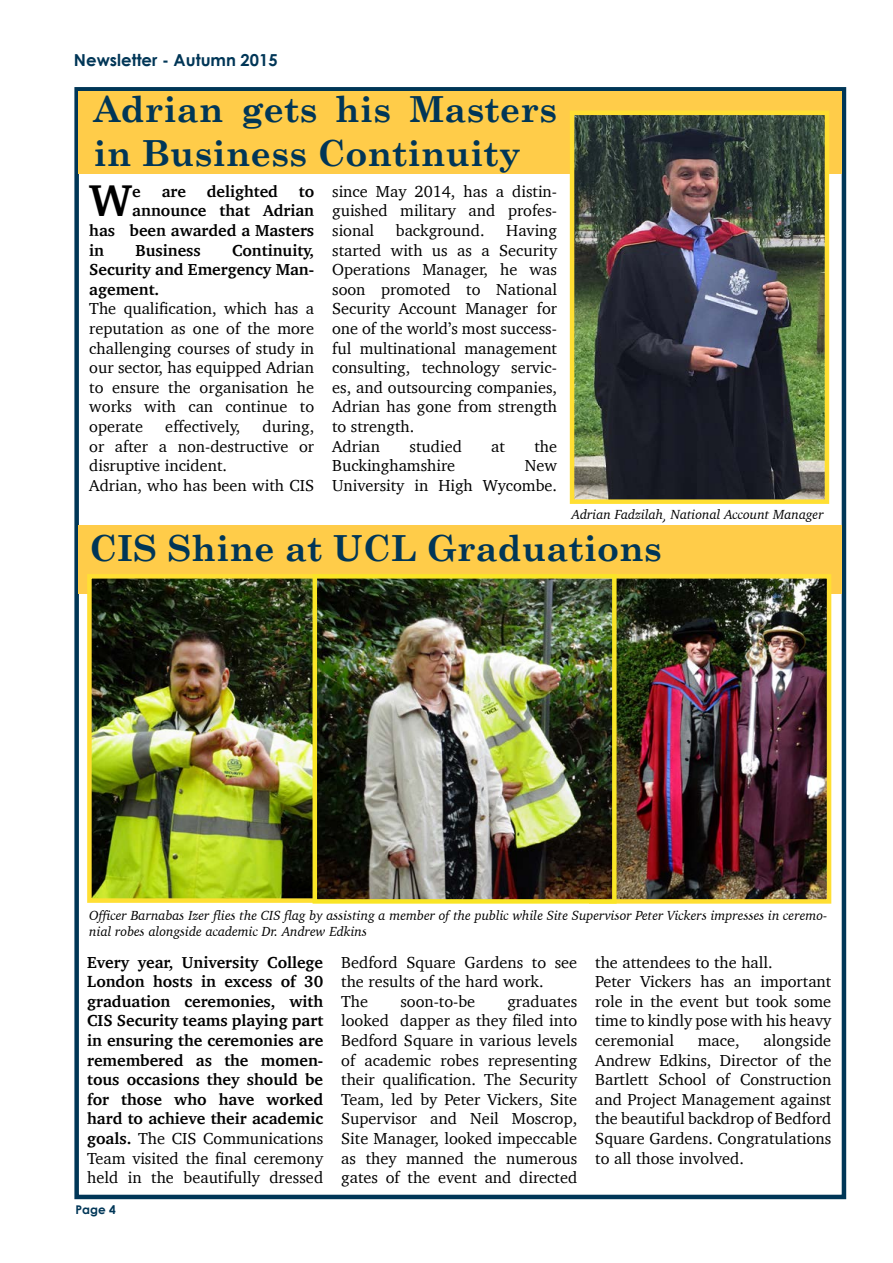
<style>
.page{position:relative;width:893px;height:1263px;background:#fff}
.page>*{position:absolute;margin:0;border:0;box-sizing:border-box;transform-origin:0 0}
.t1{font:700 45.6px "Charter";color:#000}
.t2{font:700 36px/43.2px "Century Schoolbook";color:#003657}
.t3{font:700 16.5px "Century Gothic";color:#003657}
.t4{font:16.35px/19.6px "Charter";color:#000}
.t5{font:700 16.35px/19.6px "Charter";color:#000;text-align:justify}
.t6{font:italic 13.5px/16.2px "Charter";color:#000}
.t7{font:700 12px "Century Gothic";color:#003657}
.s1{font-weight:400}
</style>
<div class="page">
<div style="left:74px;top:87px;width:772px;height:1112px;background:#fff;border:4px solid #003657"></div>
<div style="left:79px;top:91px;width:763px;height:83px;background:#ffcc49"></div>
<img style="left:575px;top:116px;width:249px;height:383px">
<div style="left:570px;top:111px;width:259px;height:393px;border:4px solid #ffdf33"></div>
<div style="left:79px;top:525px;width:763px;height:68px;background:#ffcc49"></div>
<img style="left:92px;top:579px;width:221px;height:319px">
<div style="left:87px;top:574px;width:234px;height:329px;border:4px solid #ffdf33"></div>
<img style="left:617px;top:579px;width:209px;height:320px">
<div style="left:589px;top:574px;width:242px;height:330px;border:4px solid #ffdf33"></div>
<img style="left:318px;top:579px;width:294px;height:320px">
<div style="left:313px;top:574px;width:304px;height:330px;border:4px solid #f9e526"></div>
<p class="t3" style="left:74px;top:49px;width:205px">Newsletter - Autumn 2015</p>
<h2 class="t2" style="left:94px;top:87px;width:465px">Adrian gets his Masters in Business Continuity</h2>
<h1 class="t1" style="left:89px;top:161px;width:45px">W</h1>
<p class="t5" style="left:132px;top:181px;width:10px">e</p>
<p class="t5" style="left:162px;top:181px;width:26px">are</p>
<p class="t5" style="left:207px;top:181px;width:73px">delighted</p>
<p class="t5" style="left:299px;top:181px;width:17px">to</p>
<p class="t5" style="left:132px;top:201px;width:183px">announce that Adrian</p>
<p class="t5" style="left:89px;top:220px;width:226px">has been awarded a Masters</p>
<p class="t5" style="left:89px;top:240px;width:16px">in</p>
<p class="t5" style="left:135px;top:240px;width:67px">Business</p>
<p class="t5" style="left:89px;top:240px;width:226px;text-indent:143px">Continuity, Security and Emergency Man&shy;agement.</p>
<p class="t4" style="left:89px;top:299px;width:226px;text-align:justify">The qualification, which has a reputation as one of the more challenging courses of study in our sector, has equipped Adrian to ensure the organisation he works with can continue to operate</p>
<p class="t4" style="left:165px;top:416px;width:76px">effectively,</p>
<p class="t4" style="left:89px;top:416px;width:226px;text-indent:173px">during, or after a non-destructive or disruptive incident.<br>Adrian, who has been with CIS</p>
<p class="t4" style="left:332px;top:181px;width:226px;text-align:justify">since May 2014, has a distin&shy;guished military and profes&shy;sional</p>
<p class="t4" style="left:396px;top:220px;width:90px">background.</p>
<p class="t4" style="left:332px;top:220px;width:226px;text-indent:174px">Having started with us as a Security<br>Operations Manager, he was soon promoted to National<br>Security Account Manager for one of the world’s most success&shy;ful multinational management consulting, technology servic&shy;es, and outsourcing companies,<br>Adrian has gone from strength to strength.<br>Adrian</p>
<p class="t4" style="left:410px;top:436px;width:54px">studied</p>
<p class="t4" style="left:491px;top:436px;width:15px">at</p>
<p class="t4" style="left:534px;top:436px;width:24px">the</p>
<p class="t4" style="left:332px;top:456px;width:125px">Buckinghamshire</p>
<p class="t4" style="left:332px;top:456px;width:226px;text-align:right">New<br>University in High Wycombe.</p>
<p class="t6" style="left:572px;top:506px;width:253px">Adrian Fadzilah, National Account Manager</p>
<h2 class="t2" style="left:89px;top:526px;width:574px">CIS Shine at UCL Graduations</h2>
<p class="t6" style="left:89px;top:907px;width:740px">Officer Barnabas Izer flies the CIS flag by assisting a member of the public while Site Supervisor Peter Vickers impresses in ceremo&shy;nial robes alongside academic Dr. Andrew Edkins</p>
<p class="t5" style="left:87px;top:952px;width:238px">Every year, University College London hosts in excess of 30 graduation ceremonies, with CIS Security teams playing part in ensuring the ceremonies are remembered as the momen&shy;tous occasions they should be for those who have worked hard to achieve their academic goals. <span class="s1">The CIS Communications Team visited the final ceremony held in the beautifully dressed</span></p>
<p class="t4" style="left:341px;top:952px;width:238px">Bedford Square Gardens to see the results of the hard work.<br>The</p>
<p class="t4" style="left:341px;top:991px;width:238px;text-align:justify;text-indent:166px">graduates looked dapper as they filed into Bedford Square in various levels of academic robes representing their qualification. The Security Team, led by Peter Vickers, Site Supervisor and Neil Moscrop, Site Manager, looked impeccable as they manned the numerous gates of the event and directed</p>
<p class="t4" style="left:400px;top:991px;width:76px">soon-to-be</p>
<p class="t7" style="left:75px;top:1201px;width:42px">Page 4</p>
<p class="t4" style="left:595px;top:952px;width:238px">the attendees to the hall.<br>Peter Vickers has an important role in the event but took some time to kindly pose with his heavy ceremonial</p>
<p class="t4" style="left:595px;top:1030px;width:238px;text-align:justify;text-indent:168px">alongside Andrew Edkins, Director of the Bartlett School of Construction and Project Management against the beautiful backdrop of Bedford Square Gardens. Congratulations to all those involved.</p>
<p class="t4" style="left:698px;top:1030px;width:43px">mace,</p>
</div>
